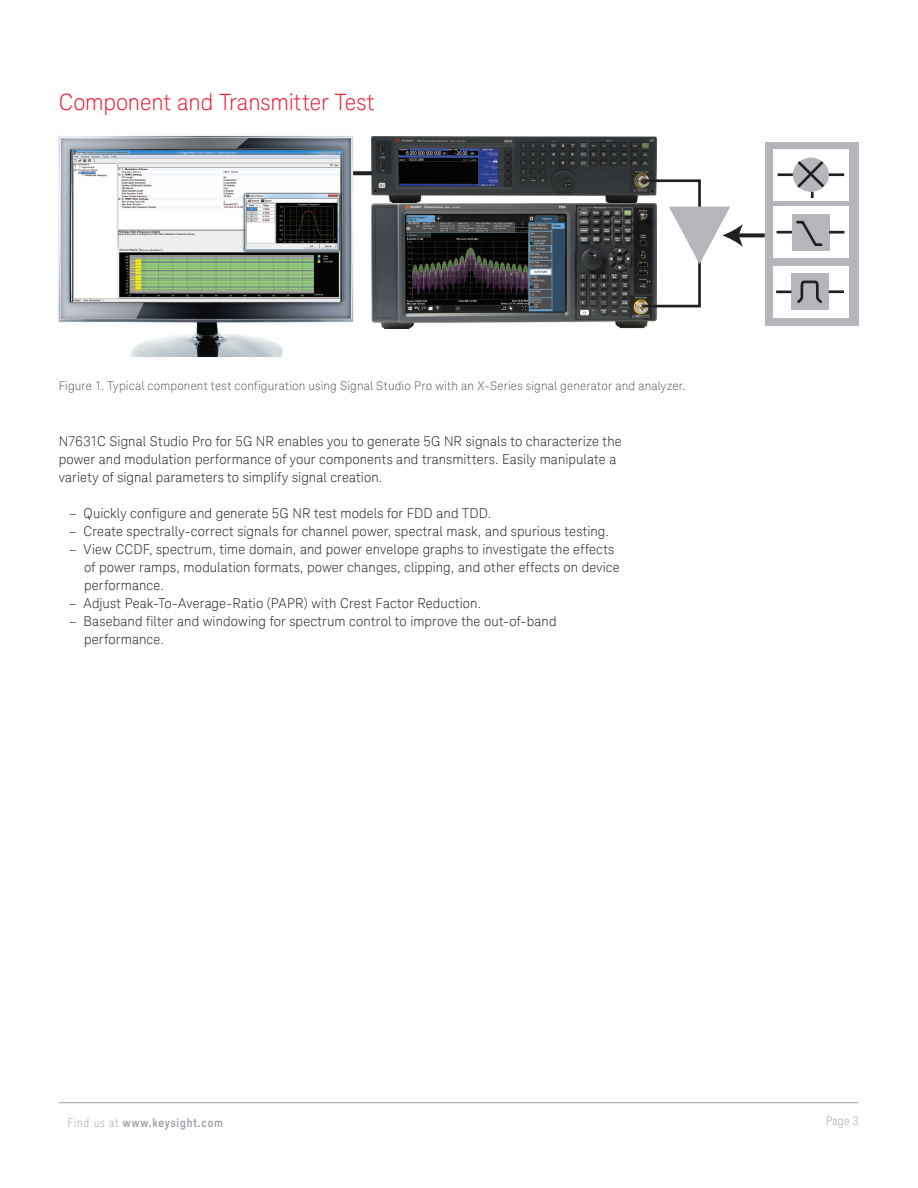
<style>
.page{position:relative;width:918px;height:1188px;background:#fff}
.page>*{position:absolute;margin:0;border:0;box-sizing:border-box;transform-origin:0 0}
.K_Heading_1{font:300 22.5px "Keysight Sans";letter-spacing:-.005em;color:#ed1a36}
.K_Body_Text{font:300 13.5px/18px "Keysight Sans";letter-spacing:.01em;color:#231f20}
.K_Diagrams_and_Figur{font:300 12px "Keysight Sans";letter-spacing:.015em;color:#57585a}
.t1{font:700 12px "Keysight Sans Condensed";letter-spacing:.07em;color:#a4a1a9}
.t2{font:300 condensed 12px "Keysight Sans";color:#a4a1a9}
.s1{font-family:"Keysight Sans";font-weight:300;font-stretch:condensed}
</style>
<div class="page">
<hr style="left:59px;top:1102px;width:800px;height:1px;background:#a4a1a9">
<img style="left:58px;top:135px;width:314px;height:221px">
<img style="left:73px;top:151px;width:268px;height:150px">
<div style="left:367px;top:314px;width:309px;height:39px;background:#fff"></div>
<img style="left:372px;top:136px;width:285px;height:192px">
<div style="left:765px;top:142px;width:94px;height:183px;background:#b6b5bb"></div>
<div style="left:774px;top:206px;width:75px;height:52px;background:#fff"></div>
<div style="left:774px;top:149px;width:75px;height:52px;background:#fff"></div>
<div style="left:773px;top:266px;width:76px;height:52px;background:#fff"></div>
<div style="left:793px;top:158px;width:36px;height:34px;background:#b6b5bb;border-radius:50%"></div>
<hr style="left:829px;top:173px;width:15px;height:3px;background:#231f20">
<svg style="left:794px;top:158px;width:33px;height:40px"></svg>
<hr style="left:778px;top:173px;width:15px;height:3px;background:#231f20">
<div style="left:791px;top:273px;width:38px;height:37px;background:#b6b5bb"></div>
<hr style="left:829px;top:290px;width:15px;height:3px;background:#231f20">
<div style="left:792px;top:214px;width:37px;height:37px;background:#b6b5bb"></div>
<svg style="left:796px;top:220px;width:27px;height:26px"></svg>
<hr style="left:829px;top:231px;width:15px;height:3px;background:#231f20">
<hr style="left:777px;top:231px;width:15px;height:3px;background:#231f20">
<svg style="left:776px;top:280px;width:46px;height:23px"></svg>
<svg style="left:353px;top:171px;width:19px;height:4px"></svg>
<svg style="left:743px;top:233px;width:22px;height:4px"></svg>
<svg style="left:640px;top:178px;width:103px;height:131px"></svg>
<p class="K_Heading_1" style="left:59px;top:89px;width:317px">Component and Transmitter Test</p>
<p class="K_Diagrams_and_Figur" style="left:59px;top:379px;width:628px">Figure 1. Typical component test configuration using Signal Studio Pro with an X-Series signal generator and analyzer.</p>
<p class="K_Body_Text" style="left:59px;top:432px;width:565px">N7631C Signal Studio Pro for 5G NR enables you to generate 5G NR signals to characterize the power and modulation performance of your components and transmitters. Easily manipulate a variety of signal parameters to simplify signal creation.</p>
<p class="K_Body_Text" style="left:69px;top:504px;width:424px">– Quickly configure and generate 5G NR test models for FDD and TDD.</p>
<p class="K_Body_Text" style="left:69px;top:522px;width:541px">– Create spectrally-correct signals for channel power, spectral mask, and spurious testing.</p>
<p class="K_Body_Text" style="left:84px;top:540px;width:537px;text-indent:-15px">– View CCDF, spectrum, time domain, and power envelope graphs to investigate the effects of power ramps, modulation formats, power changes, clipping, and other effects on device performance.</p>
<p class="K_Body_Text" style="left:69px;top:594px;width:413px">– Adjust Peak-To-Average-Ratio (PAPR) with Crest Factor Reduction.</p>
<p class="K_Body_Text" style="left:84px;top:612px;width:474px;text-indent:-15px">– Baseband filter and windowing for spectrum control to improve the out-of-band performance.</p>
<p class="t1" style="left:68px;top:1116px;width:157px"><span class="s1">Find us at</span> www.keysight.com</p>
<p class="t2" style="left:826px;top:1114px;width:34px">Page 3</p>
</div>
